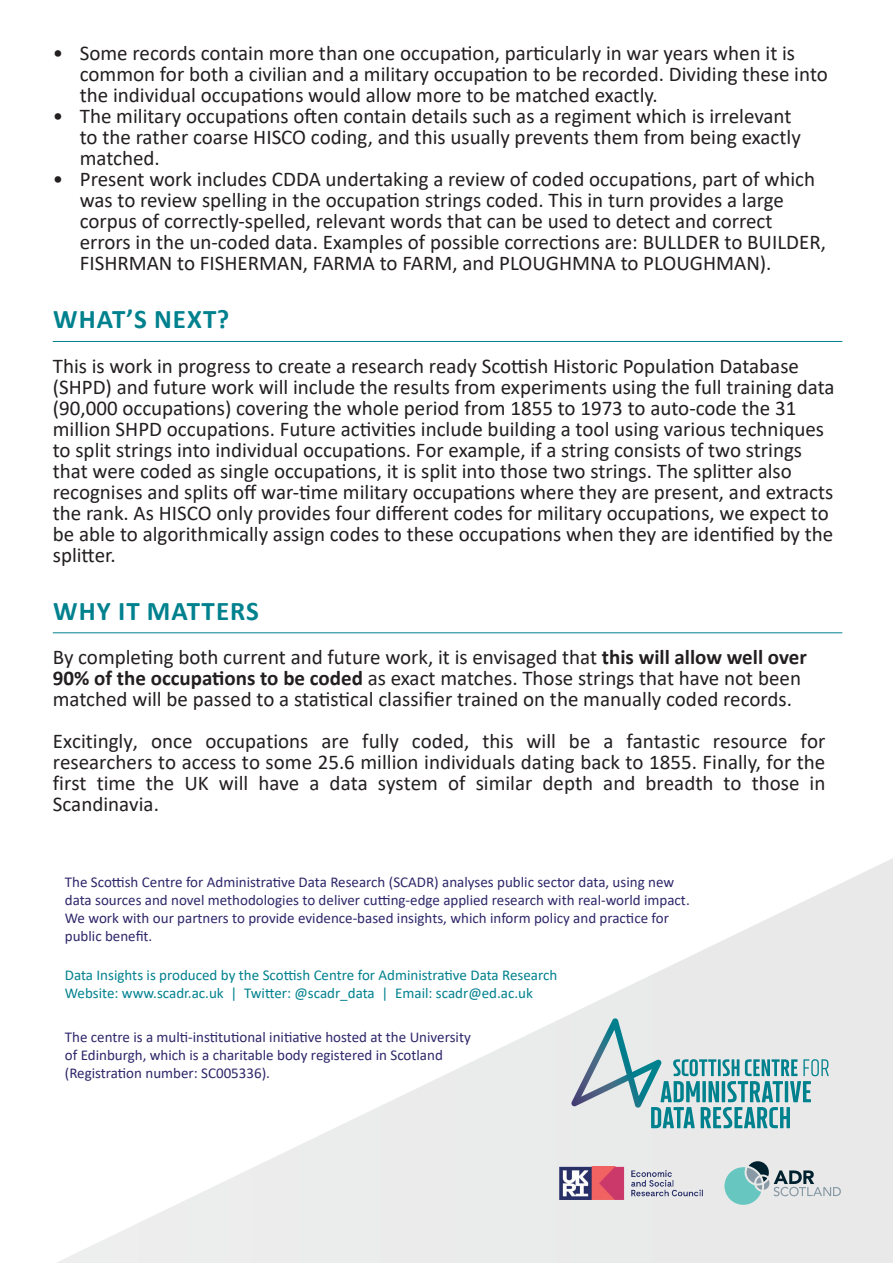
<style>
.page{position:relative;width:893px;height:1263px;background:#fff}
.page>*{position:absolute;margin:0;border:0;box-sizing:border-box;transform-origin:0 0}
.t1{font:700 27px "Calibri";letter-spacing:.04em;color:#00818e}
.t2{font:21px/21px "Calibri";color:#231f20}
.t3{font:15px/18px "Calibri";color:#2e276a}
.t4{font:15px/18px "Calibri";color:#00818e}
.s1{font-weight:700}
</style>
<div class="page">
<svg style="left:57px;top:858px;width:836px;height:405px"></svg>
<svg style="left:571px;top:1018px;width:258px;height:110px;background:#b7d1d4"></svg>
<svg style="left:724px;top:1161px;width:117px;height:44px;background:#b6cacb"></svg>
<img style="left:559px;top:1167px;width:143px;height:32px">
<hr style="left:53px;top:341px;width:789px;height:1px;background:#00818e">
<hr style="left:53px;top:632px;width:789px;height:1px;background:#00818e">
<p class="t2" style="left:80px;top:42px;width:750px;text-indent:-27px">• Some records contain more than one occupation, particularly in war years when it is common for both a civilian and a military occupation to be recorded. Dividing these into the individual occupations would allow more to be matched exactly.</p>
<p class="t2" style="left:80px;top:105px;width:723px;text-indent:-27px">• The military occupations often contain details such as a regiment which is irrelevant to the rather coarse HISCO coding, and this usually prevents them from being exactly matched.</p>
<p class="t2" style="left:80px;top:168px;width:748px;text-indent:-27px">• Present work includes CDDA undertaking a review of coded occupations, part of which was to review spelling in the occupation strings coded. This in turn provides a large corpus of correctly-spelled, relevant words that can be used to detect and correct errors in the un-coded data. Examples of possible corrections are: BULLDER to BUILDER, FISHRMAN to FISHERMAN, FARMA to FARM, and PLOUGHMNA to PLOUGHMAN).</p>
<p class="t1" style="left:53px;top:300px;width:178px">WHAT’S NEXT?</p>
<p class="t2" style="left:53px;top:355px;width:783px">This is work in progress to create a research ready Scottish Historic Population Database (SHPD) and future work will include the results from experiments using the full training data (90,000 occupations) covering the whole period from 1855 to 1973 to auto-code the 31 million SHPD occupations. Future activities include building a tool using various techniques to split strings into individual occupations. For example, if a string consists of two strings that were coded as single occupations, it is split into those two strings. The splitter also recognises and splits off war-time military occupations where they are present, and extracts the rank. As HISCO only provides four different codes for military occupations, we expect to be able to algorithmically assign codes to these occupations when they are identified by the splitter.</p>
<p class="t1" style="left:53px;top:592px;width:207px">WHY IT MATTERS</p>
<p class="t2" style="left:53px;top:646px;width:756px">By completing both current and future work, it is envisaged that <span class="s1">this will allow well over<br>90% of the occupations to be coded</span> as exact matches. Those strings that have not been matched will be passed to a statistical classifier trained on the manually coded records.</p>
<p class="t2" style="left:53px;top:730px;width:774px;text-align:justify">Excitingly, once occupations are fully coded, this will be a fantastic resource for researchers to access to some 25.6 million individuals dating back to 1855. Finally, for the first time the UK will have a data system of similar depth and breadth to those in Scandinavia.</p>
<p class="t3" style="left:65px;top:873px;width:626px">The Scottish Centre for Administrative Data Research (SCADR) analyses public sector data, using new data sources and novel methodologies to deliver cutting-edge applied research with real-world impact.<br>We work with our partners to provide evidence-based insights, which inform policy and practice for public benefit.</p>
<p class="t4" style="left:65px;top:965px;width:494px">Data Insights is produced by the Scottish Centre for Administrative Data Research<br>Website: www.scadr.ac.uk | Twitter: @scadr_data | Email: scadr@ed.ac.uk</p>
<p class="t3" style="left:65px;top:1027px;width:407px">The centre is a multi-institutional initiative hosted at the University of Edinburgh, which is a charitable body registered in Scotland (Registration number: SC005336).</p>
</div>
